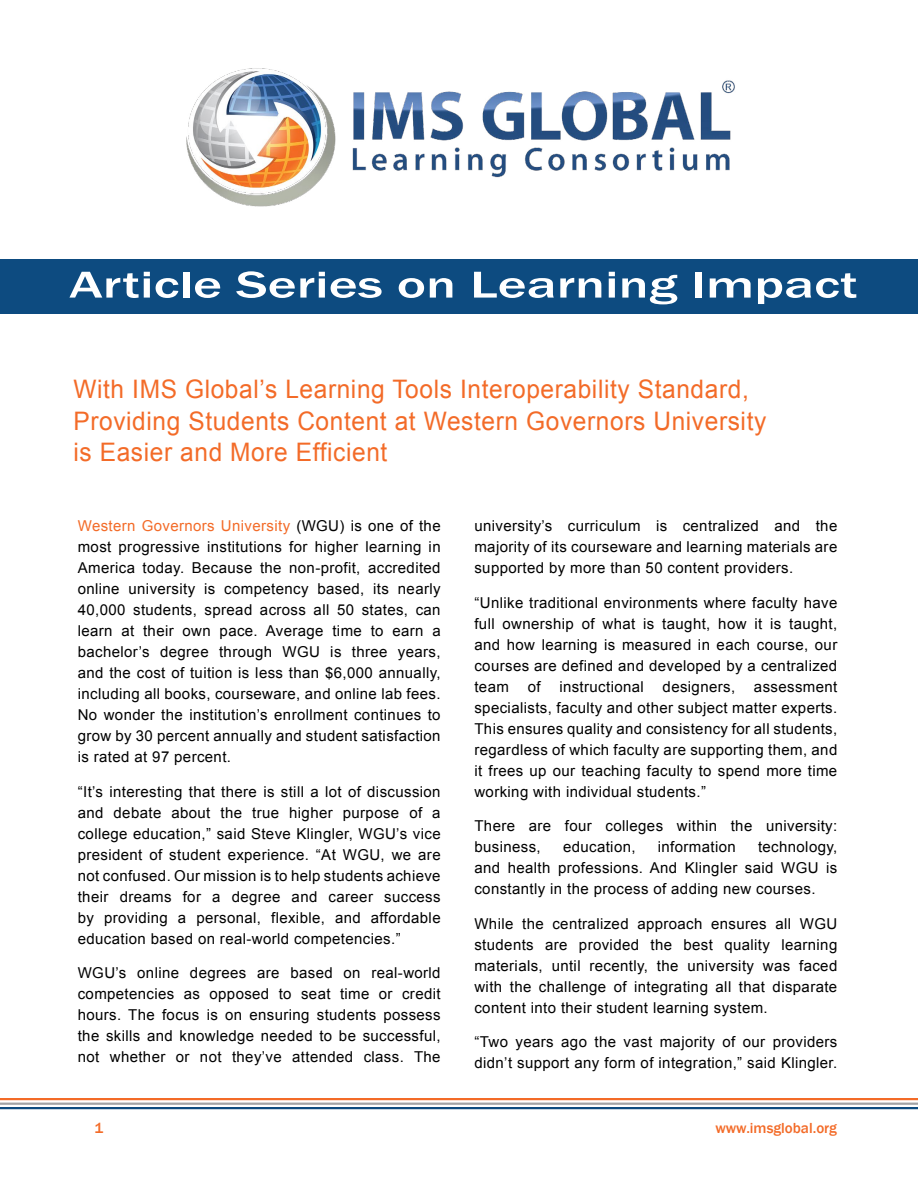
<style>
.page{position:relative;width:918px;height:1188px;background:#fff}
.page>*{position:absolute;margin:0;border:0;box-sizing:border-box;transform-origin:0 0}
.t1{font:500 38.7px "Franklin Gothic";color:#fff;scale:1.43 1}
.t2{font:25.5px/31.5px "Arial";letter-spacing:.025em;color:#f36b28;scale:.96 1}
.t3{font:15px/21px "Arial";letter-spacing:.025em;color:#000;text-align:justify}
.t4{font:500 15px "Franklin Gothic";color:#f36b28}
.s1{color:#f36b28}
</style>
<div class="page">
<svg style="left:0;top:1098px;width:918px;height:11px"></svg>
<div style="left:0;top:259px;width:918px;height:55px;background:#0d4b80"></div>
<img style="left:186px;top:68px;width:549px;height:139px">
<h1 class="t1" style="left:69px;top:261px;width:553px">Article Series on Learning Impact</h1>
<h2 class="t2" style="left:73px;top:374px;width:723px">With IMS Global’s Learning Tools Interoperability Standard,<br>Providing Students Content at Western Governors University is Easier and More Efficient</h2>
<p class="t3" style="left:78px;top:516px;width:364px"><span class="s1">Western Governors University</span> (WGU) is one of the most progressive institutions for higher learning in America today. Because the non-profit, accredited online university is competency based, its nearly 40,000 students, spread across all 50 states, can learn at their own pace. Average time to earn a bachelor’s degree through WGU is three years, and the cost of tuition is less than $6,000 annually, including all books, courseware, and online lab fees.<br>No wonder the institution’s enrollment continues to grow by 30 percent annually and student satisfaction is rated at 97 percent.</p>
<p class="t3" style="left:78px;top:781px;width:364px">“It’s interesting that there is still a lot of discussion and debate about the true higher purpose of a college education,” said Steve Klingler, WGU’s vice president of student experience. “At WGU, we are not confused. Our mission is to help students achieve their dreams for a degree and career success by providing a personal, flexible, and affordable education based on real-world competencies.”</p>
<p class="t3" style="left:78px;top:963px;width:364px">WGU’s online degrees are based on real-world competencies as opposed to seat time or credit hours. The focus is on ensuring students possess the skills and knowledge needed to be successful, not whether or not they’ve attended class. The</p>
<p class="t3" style="left:474px;top:516px;width:364px">university’s curriculum is centralized and the majority of its courseware and learning materials are supported by more than 50 content providers.</p>
<p class="t3" style="left:474px;top:592px;width:364px">“Unlike traditional environments where faculty have full ownership of what is taught, how it is taught, and how learning is measured in each course, our courses are defined and developed by a centralized team</p>
<p class="t3" style="left:528px;top:676px;width:14px">of</p>
<p class="t3" style="left:559px;top:676px;width:86px">instructional</p>
<p class="t3" style="left:663px;top:676px;width:74px">designers,</p>
<p class="t3" style="left:474px;top:676px;width:364px;text-indent:280px">assessment specialists, faculty and other subject matter experts.<br>This ensures quality and consistency for all students, regardless of which faculty are supporting them, and it frees up our teaching faculty to spend more time working with individual students.”</p>
<p class="t3" style="left:474px;top:816px;width:364px">There are four colleges within the university: business,</p>
<p class="t3" style="left:563px;top:837px;width:74px">education,</p>
<p class="t3" style="left:658px;top:837px;width:79px">information</p>
<p class="t3" style="left:474px;top:837px;width:364px;text-indent:284px">technology, and health professions. And Klingler said WGU is constantly in the process of adding new courses.</p>
<p class="t3" style="left:474px;top:913px;width:364px">While the centralized approach ensures all WGU students are provided the best quality learning materials, until recently, the university was faced with the challenge of integrating all that disparate content into their student learning system.</p>
<p class="t3" style="left:474px;top:1032px;width:364px">“Two years ago the vast majority of our providers didn’t support any form of integration,” said Klingler.</p>
<p class="t4" style="left:94px;top:1119px;width:10px">1</p>
<p class="t4" style="left:715px;top:1119px;width:123px">www.imsglobal.org</p>
</div>
